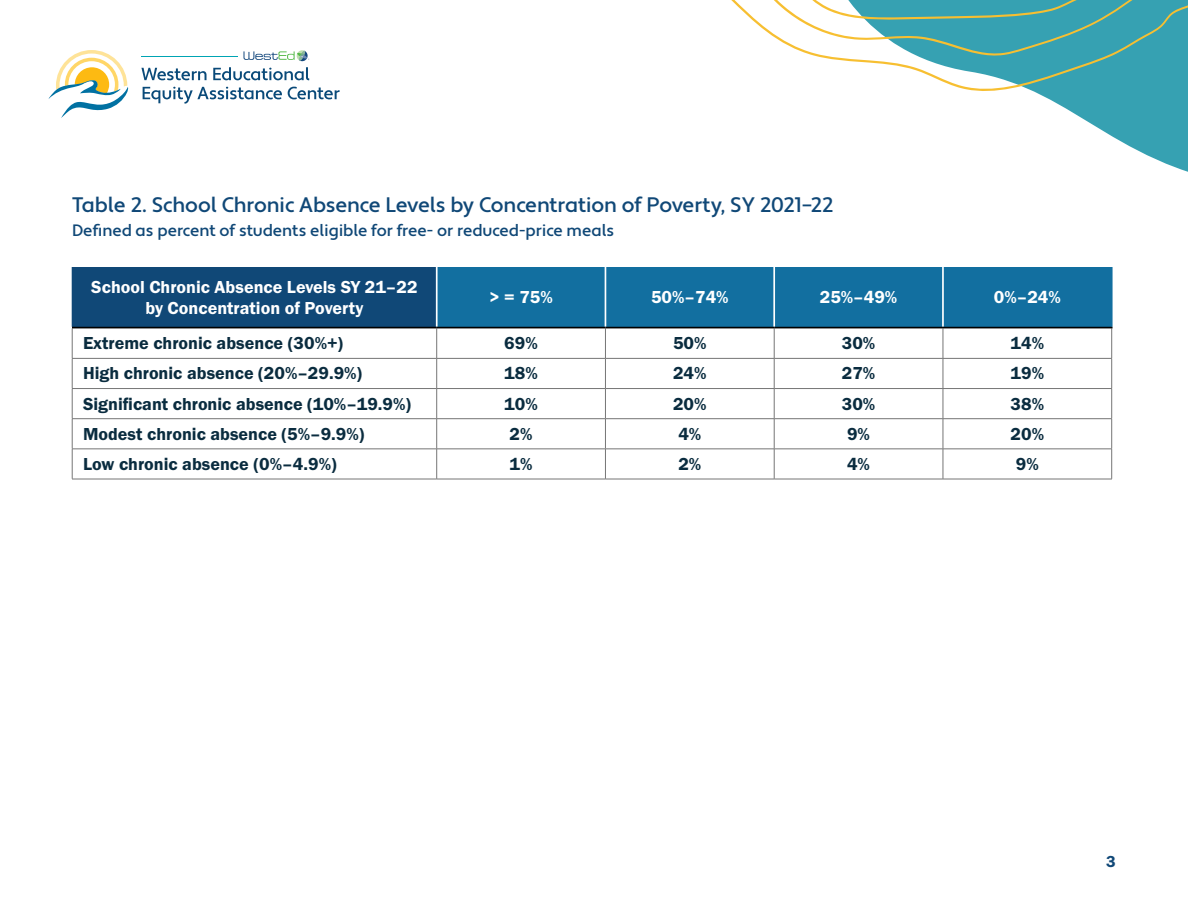
<style>
.page{position:relative;width:1188px;height:918px;background:#fff}
.page>*{position:absolute;margin:0;border:0;box-sizing:border-box;transform-origin:0 0}
.t1{font:500 21px "Apertura";letter-spacing:-.01em;color:#104877}
.t2{font:18px "Franklin Gothic URW Dem";color:#0a2c3f}
.t3{font:18px/21.6px "Franklin Gothic URW Dem";color:#fff;text-align:center}
.t4{font:500 16.5px "Apertura";color:#104877}
.t5{font:16.5px "Franklin Gothic URW Dem";color:#104877}
</style>
<div class="page">
<svg style="left:244px;top:50px;width:65px;height:11px"></svg>
<svg style="left:141px;top:68px;width:66px;height:12px"></svg>
<svg style="left:213px;top:67px;width:96px;height:13px"></svg>
<svg style="left:143px;top:87px;width:139px;height:17px"></svg>
<svg style="left:288px;top:87px;width:52px;height:12px"></svg>
<svg style="left:48px;top:50px;width:80px;height:68px"></svg>
<hr style="left:141px;top:56px;width:97px;height:1px;background:#00a4b3">
<svg style="left:1033px;top:91px;width:155px;height:81px;fill:#36a1b2"></svg>
<svg style="left:820px;top:0;width:368px;height:91px;fill:#36a1b2"></svg>
<svg style="left:731px;top:0;width:427px;height:57px"></svg>
<div style="left:72px;top:267px;width:365px;height:61px;background:#104877"></div>
<div style="left:438px;top:267px;width:673px;height:60px;background:#126fa0"></div>
<svg style="left:73px;top:328px;width:1038px;height:151px"></svg>
<hr style="left:72px;top:328px;width:1px;height:30px;background:#757575">
<hr style="left:436px;top:328px;width:1px;height:30px;background:#757575">
<hr style="left:605px;top:328px;width:1px;height:30px;background:#757575">
<hr style="left:774px;top:328px;width:1px;height:30px;background:#757575">
<hr style="left:943px;top:328px;width:1px;height:30px;background:#757575">
<hr style="left:1111px;top:328px;width:1px;height:30px;background:#757575">
<hr style="left:72px;top:388px;width:365px;height:1px;background:#757575">
<hr style="left:437px;top:388px;width:168px;height:1px;background:#757575">
<hr style="left:605px;top:388px;width:169px;height:1px;background:#757575">
<hr style="left:774px;top:388px;width:169px;height:1px;background:#757575">
<hr style="left:943px;top:388px;width:169px;height:1px;background:#757575">
<hr style="left:72px;top:418px;width:365px;height:1px;background:#757575">
<hr style="left:437px;top:418px;width:168px;height:1px;background:#757575">
<hr style="left:605px;top:418px;width:169px;height:1px;background:#757575">
<hr style="left:774px;top:418px;width:169px;height:1px;background:#757575">
<hr style="left:943px;top:418px;width:169px;height:1px;background:#757575">
<hr style="left:72px;top:449px;width:365px;height:1px;background:#757575">
<hr style="left:437px;top:449px;width:168px;height:1px;background:#757575">
<hr style="left:605px;top:449px;width:169px;height:1px;background:#757575">
<hr style="left:774px;top:449px;width:169px;height:1px;background:#757575">
<hr style="left:943px;top:449px;width:169px;height:1px;background:#757575">
<hr style="left:72px;top:479px;width:365px;height:1px;background:#757575">
<hr style="left:437px;top:479px;width:168px;height:1px;background:#757575">
<hr style="left:605px;top:479px;width:169px;height:1px;background:#757575">
<hr style="left:774px;top:479px;width:169px;height:1px;background:#757575">
<hr style="left:943px;top:479px;width:169px;height:1px;background:#757575">
<hr style="left:436px;top:267px;width:2px;height:60px;background:#fff">
<hr style="left:605px;top:267px;width:1px;height:60px;background:#fff">
<hr style="left:773px;top:267px;width:2px;height:60px;background:#fff">
<hr style="left:942px;top:267px;width:2px;height:60px;background:#fff">
<hr style="left:1111px;top:267px;width:2px;height:60px;background:#126fa0">
<hr style="left:72px;top:358px;width:365px;height:1px;background:#757575">
<hr style="left:437px;top:358px;width:168px;height:1px;background:#757575">
<hr style="left:605px;top:358px;width:169px;height:1px;background:#757575">
<hr style="left:774px;top:358px;width:169px;height:1px;background:#757575">
<hr style="left:943px;top:358px;width:169px;height:1px;background:#757575">
<svg style="left:72px;top:359px;width:1px;height:59px"></svg>
<svg style="left:436px;top:359px;width:1px;height:59px"></svg>
<svg style="left:605px;top:359px;width:1px;height:59px"></svg>
<svg style="left:774px;top:359px;width:1px;height:59px"></svg>
<svg style="left:943px;top:359px;width:1px;height:59px"></svg>
<svg style="left:1111px;top:359px;width:1px;height:59px"></svg>
<hr style="left:72px;top:419px;width:1px;height:30px;background:#757575">
<hr style="left:436px;top:419px;width:1px;height:30px;background:#757575">
<hr style="left:605px;top:419px;width:1px;height:30px;background:#757575">
<hr style="left:774px;top:419px;width:1px;height:30px;background:#757575">
<hr style="left:943px;top:419px;width:1px;height:30px;background:#757575">
<hr style="left:1111px;top:419px;width:1px;height:30px;background:#757575">
<hr style="left:72px;top:449px;width:1px;height:30px;background:#757575">
<hr style="left:436px;top:449px;width:1px;height:30px;background:#757575">
<hr style="left:605px;top:449px;width:1px;height:30px;background:#757575">
<hr style="left:774px;top:449px;width:1px;height:30px;background:#757575">
<hr style="left:943px;top:449px;width:1px;height:30px;background:#757575">
<hr style="left:1111px;top:449px;width:1px;height:30px;background:#757575">
<hr style="left:72px;top:327px;width:365px;height:1px;background:#000">
<hr style="left:437px;top:327px;width:168px;height:1px;background:#000">
<hr style="left:605px;top:327px;width:169px;height:1px;background:#000">
<hr style="left:774px;top:327px;width:169px;height:1px;background:#000">
<hr style="left:943px;top:327px;width:170px;height:1px;background:#000">
<h2 class="t1" style="left:72px;top:192px;width:763px">Table 2. School Chronic Absence Levels by Concentration of Poverty, SY 2021–22</h2>
<p class="t4" style="left:72px;top:220px;width:544px">Defined as percent of students eligible for free- or reduced-price meals</p>
<p class="t3" style="left:91px;top:275px;width:328px">School Chronic Absence Levels SY 21–22 by Concentration of Poverty</p>
<p class="t3" style="left:489px;top:286px;width:65px">&gt; = 75%</p>
<p class="t3" style="left:651px;top:286px;width:79px">50%–74%</p>
<p class="t3" style="left:820px;top:286px;width:79px">25%–49%</p>
<p class="t3" style="left:994px;top:286px;width:69px">0%–24%</p>
<p class="t2" style="left:83px;top:332px;width:261px">Extreme chronic absence (30%+)</p>
<p class="t2" style="left:504px;top:332px;width:35px">69%</p>
<p class="t2" style="left:673px;top:332px;width:35px">50%</p>
<p class="t2" style="left:842px;top:332px;width:35px">30%</p>
<p class="t2" style="left:1011px;top:332px;width:35px">14%</p>
<p class="t2" style="left:83px;top:362px;width:281px">High chronic absence (20%–29.9%)</p>
<p class="t2" style="left:504px;top:362px;width:35px">18%</p>
<p class="t2" style="left:673px;top:362px;width:35px">24%</p>
<p class="t2" style="left:842px;top:362px;width:35px">27%</p>
<p class="t2" style="left:1011px;top:362px;width:35px">19%</p>
<p class="t2" style="left:83px;top:393px;width:330px">Significant chronic absence (10%–19.9%)</p>
<p class="t2" style="left:504px;top:393px;width:35px">10%</p>
<p class="t2" style="left:673px;top:393px;width:35px">20%</p>
<p class="t2" style="left:842px;top:393px;width:35px">30%</p>
<p class="t2" style="left:1011px;top:393px;width:35px">38%</p>
<p class="t2" style="left:83px;top:423px;width:283px">Modest chronic absence (5%–9.9%)</p>
<p class="t2" style="left:510px;top:423px;width:24px">2%</p>
<p class="t2" style="left:678px;top:423px;width:24px">4%</p>
<p class="t2" style="left:847px;top:423px;width:24px">9%</p>
<p class="t2" style="left:1011px;top:423px;width:35px">20%</p>
<p class="t2" style="left:83px;top:453px;width:255px">Low chronic absence (0%–4.9%)</p>
<p class="t2" style="left:510px;top:453px;width:24px">1%</p>
<p class="t2" style="left:678px;top:453px;width:24px">2%</p>
<p class="t2" style="left:847px;top:453px;width:24px">4%</p>
<p class="t2" style="left:1016px;top:453px;width:24px">9%</p>
<p class="t5" style="left:1106px;top:851px;width:11px">3</p>
</div>
